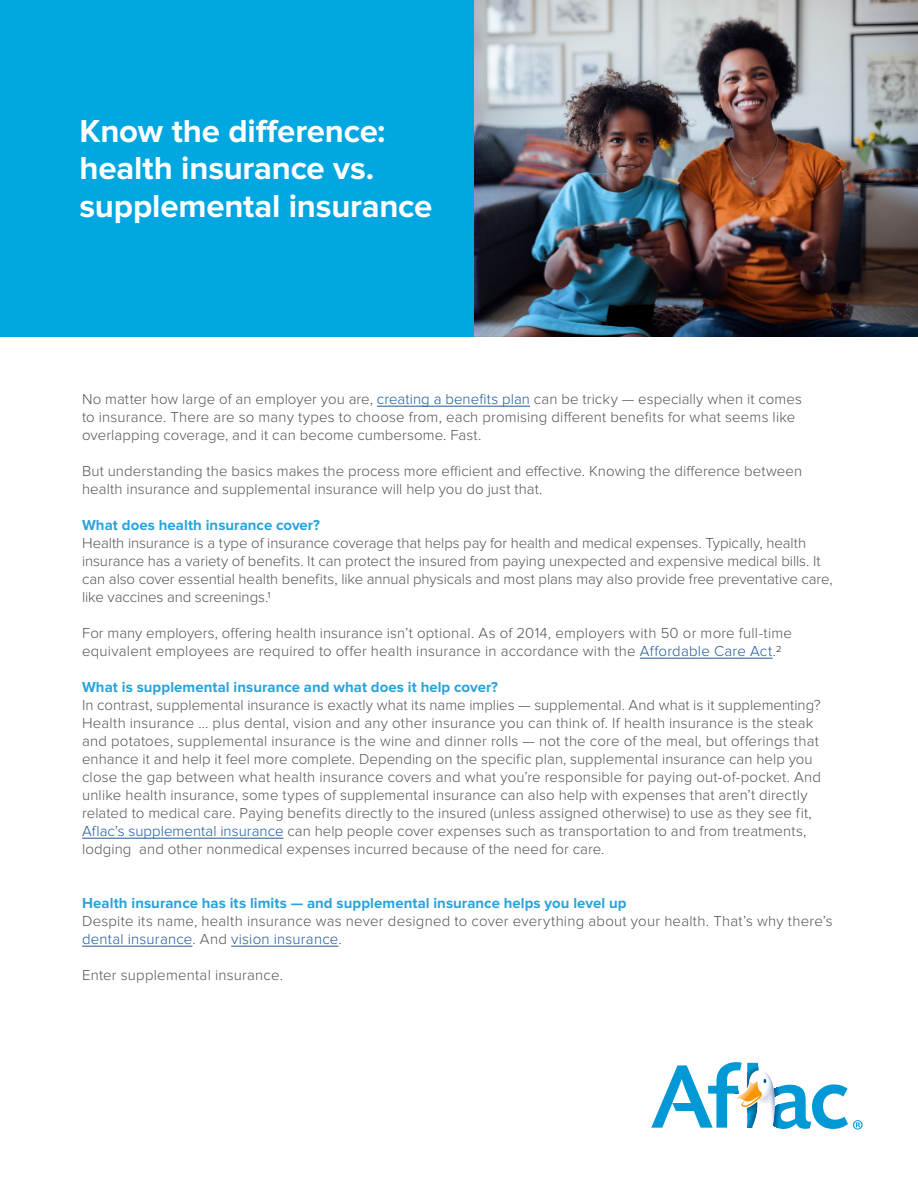
<style>
.page{position:relative;width:918px;height:1188px;background:#fff}
.page>*{position:absolute;margin:0;border:0;box-sizing:border-box;transform-origin:0 0}
.t1{font:700 33px/37.5px "Proxima Nova";letter-spacing:-.005em;color:#fff}
.t2{font:300 15px/18px "Proxima Nova";letter-spacing:.005em;color:#555}
.t3{font:700 15px "Proxima Nova";letter-spacing:.005em;color:#28a2db}
.s1{color:#245897}
.s2{color:#403d3d}
</style>
<div class="page">
<svg style="left:651px;top:1062px;width:212px;height:68px"></svg>
<hr style="left:377px;top:406px;width:153px;height:1px;background:#245897">
<hr style="left:640px;top:658px;width:133px;height:1px;background:#245897">
<hr style="left:82px;top:838px;width:201px;height:1px;background:#245897">
<hr style="left:82px;top:946px;width:110px;height:1px;background:#245897">
<hr style="left:231px;top:946px;width:107px;height:1px;background:#245897">
<img style="left:473px;top:0;width:445px;height:337px">
<div style="left:0;top:0;width:473px;height:337px;background:#00a7e1"></div>
<p class="t1" style="left:80px;top:113px;width:354px">Know the difference: health insurance vs. supplemental insurance</p>
<p class="t2" style="left:82px;top:390px;width:721px">No matter how large of an employer you are, <span class="s1">creating a benefits plan</span> can be tricky — especially when it comes to insurance. There are so many types to choose from, each promising different benefits for what seems like overlapping coverage, and it can become cumbersome. Fast.</p>
<p class="t2" style="left:82px;top:462px;width:722px">But understanding the basics makes the process more efficient and effective. Knowing the difference between health insurance and supplemental insurance will help you do just that.</p>
<p class="t3" style="left:82px;top:517px;width:239px">What does health insurance cover?</p>
<p class="t2" style="left:82px;top:534px;width:752px">Health insurance is a type of insurance coverage that helps pay for health and medical expenses. Typically, health insurance has a variety of benefits. It can protect the insured from paying unexpected and expensive medical bills. It can also cover essential health benefits, like annual physicals and most plans may also provide free preventative care, like vaccines and screenings.1</p>
<p class="t2" style="left:82px;top:624px;width:711px">For many employers, offering health insurance isn’t optional. As of 2014, employers with 50 or more full-time equivalent employees are required to offer health insurance in accordance with the <span class="s1">Affordable Care Act.</span><span class="s2">2</span></p>
<p class="t3" style="left:82px;top:679px;width:418px">What is supplemental insurance and what does it help cover?</p>
<p class="t2" style="left:82px;top:696px;width:740px">In contrast, supplemental insurance is exactly what its name implies — supplemental. And what is it supplementing?<br>Health insurance ... plus dental, vision and any other insurance you can think of. If health insurance is the steak and potatoes, supplemental insurance is the wine and dinner rolls — not the core of the meal, but offerings that enhance it and help it feel more complete. Depending on the specific plan, supplemental insurance can help you close the gap between what health insurance covers and what you’re responsible for paying out-of-pocket. And unlike health insurance, some types of supplemental insurance can also help with expenses that aren’t directly related to medical care. Paying benefits directly to the insured (unless assigned otherwise) to use as they see fit, <span class="s1">Aflac’s supplemental insurance</span> can help people cover expenses such as transportation to and from treatments, lodging and other nonmedical expenses incurred because of the need for care.</p>
<p class="t3" style="left:82px;top:895px;width:546px">Health insurance has its limits — and supplemental insurance helps you level up</p>
<p class="t2" style="left:82px;top:912px;width:752px">Despite its name, health insurance was never designed to cover everything about your health. That’s why there’s <span class="s1">dental insurance</span>. And <span class="s1">vision insurance</span>.</p>
<p class="t2" style="left:82px;top:966px;width:202px">Enter supplemental insurance.</p>
</div>
